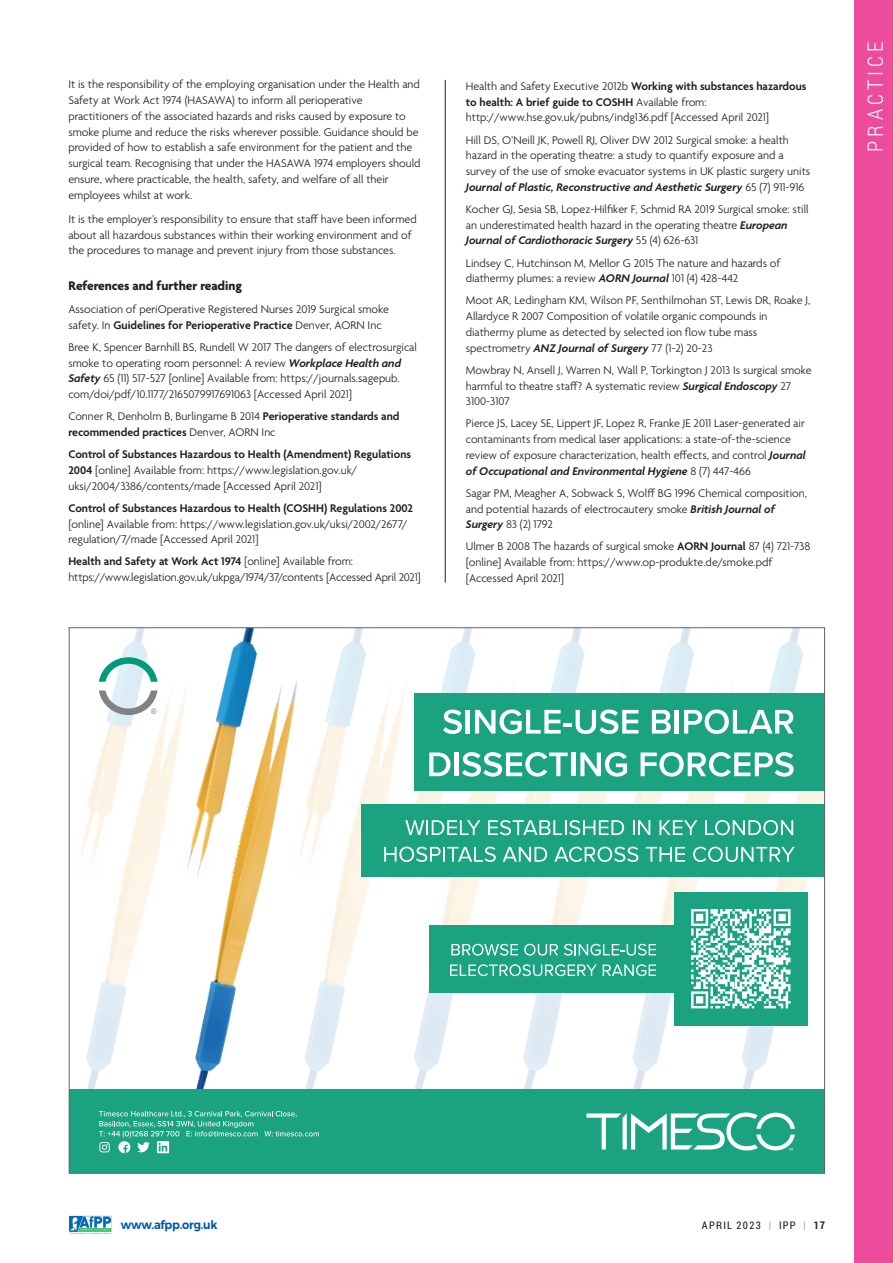
<style>
.page{position:relative;width:893px;height:1263px;background:#fff}
.page>*{position:absolute;margin:0;border:0;box-sizing:border-box;transform-origin:0 0}
.t1{font:300 21px "Roboto Condensed";color:#fff}
.t2{font:700 13.5px "Agenda";color:#231f20}
.t3{font:300 12px/15.8px "Agenda";color:#231f20}
.t4{font:600 12px "Agenda";color:#231f20}
.t5{font:600 12px "Montserrat";letter-spacing:-.02em;color:#0157a5;scale:.95 1}
.t6{font:10.5px "Roboto Condensed";letter-spacing:.12em;color:#231f20}
.t7{font:700 10.5px "Roboto Condensed";color:#231f20}
.s1{font-weight:600}
.s2{font-weight:600;font-style:italic}
.s3{color:#939598}
.s4{font-weight:400;color:#939598}
</style>
<div class="page">
<div style="left:855px;top:0;width:38px;height:1263px;background:#ed4c9c"></div>
<hr style="left:445px;top:80px;width:1px;height:503px;background:#231f20">
<img style="left:69px;top:1215px;width:43px;height:19px">
<img style="left:773px;top:629px;width:30px;height:47px">
<img style="left:663px;top:629px;width:31px;height:47px">
<img style="left:554px;top:629px;width:31px;height:47px">
<img style="left:445px;top:629px;width:30px;height:47px">
<img style="left:336px;top:629px;width:30px;height:47px">
<img style="left:122px;top:629px;width:26px;height:28px">
<img style="left:745px;top:676px;width:78px;height:413px">
<img style="left:636px;top:676px;width:109px;height:413px">
<img style="left:527px;top:676px;width:109px;height:413px">
<img style="left:417px;top:676px;width:110px;height:413px">
<img style="left:308px;top:676px;width:109px;height:413px">
<img style="left:81px;top:679px;width:95px;height:410px">
<img style="left:176px;top:681px;width:132px;height:408px">
<img style="left:179px;top:629px;width:86px;height:250px">
<div style="left:69px;top:1089px;width:756px;height:84px;background:#1ba381"></div>
<svg style="left:99px;top:657px;width:58px;height:25px"></svg>
<svg style="left:99px;top:690px;width:58px;height:25px"></svg>
<svg style="left:586px;top:1112px;width:209px;height:38px"></svg>
<div style="left:414px;top:693px;width:411px;height:98px;background:#1ba381"></div>
<svg style="left:443px;top:709px;width:19px;height:25px"></svg>
<hr style="left:466px;top:710px;width:4px;height:23px;background:#fff">
<svg style="left:475px;top:709px;width:163px;height:25px"></svg>
<svg style="left:652px;top:710px;width:19px;height:23px"></svg>
<hr style="left:675px;top:710px;width:4px;height:23px;background:#fff">
<svg style="left:684px;top:709px;width:109px;height:25px"></svg>
<svg style="left:429px;top:752px;width:21px;height:24px"></svg>
<div style="left:454px;top:752px;width:5px;height:24px;background:#fff"></div>
<svg style="left:462px;top:752px;width:106px;height:25px"></svg>
<hr style="left:571px;top:752px;width:4px;height:24px;background:#fff">
<svg style="left:580px;top:752px;width:47px;height:25px"></svg>
<svg style="left:641px;top:752px;width:153px;height:25px"></svg>
<div style="left:361px;top:804px;width:464px;height:72px;background:#1ba381"></div>
<svg style="left:405px;top:820px;width:75px;height:15px"></svg>
<svg style="left:488px;top:820px;width:136px;height:15px"></svg>
<svg style="left:633px;top:820px;width:17px;height:15px"></svg>
<svg style="left:659px;top:820px;width:38px;height:15px"></svg>
<svg style="left:705px;top:820px;width:88px;height:15px"></svg>
<svg style="left:384px;top:847px;width:112px;height:15px"></svg>
<svg style="left:503px;top:847px;width:44px;height:15px"></svg>
<svg style="left:554px;top:847px;width:84px;height:15px"></svg>
<svg style="left:646px;top:847px;width:39px;height:15px"></svg>
<svg style="left:693px;top:847px;width:102px;height:15px"></svg>
<div style="left:674px;top:892px;width:134px;height:133px;background:#1ba381"></div>
<svg style="left:691px;top:909px;width:99px;height:99px"></svg>
<div style="left:429px;top:925px;width:245px;height:67px;background:#1ba381"></div>
<svg style="left:451px;top:944px;width:67px;height:11px"></svg>
<svg style="left:524px;top:944px;width:34px;height:11px"></svg>
<svg style="left:564px;top:944px;width:92px;height:12px"></svg>
<svg style="left:450px;top:964px;width:147px;height:12px"></svg>
<svg style="left:603px;top:964px;width:53px;height:12px"></svg>
<svg style="left:99px;top:1111px;width:220px;height:42px"></svg>
<p class="t3" style="left:68px;top:78px;width:354px">It is the responsibility of the employing organisation under the Health and Safety at Work Act 1974 (HASAWA) to inform all perioperative practitioners of the associated hazards and risks caused by exposure to smoke plume and reduce the risks wherever possible. Guidance should be provided of how to establish a safe environment for the patient and the surgical team. Recognising that under the HASAWA 1974 employers should ensure, where practicable, the health, safety, and welfare of all their employees whilst at work.</p>
<p class="t3" style="left:68px;top:212px;width:350px">It is the employer’s responsibility to ensure that staff have been informed about all hazardous substances within their working environment and of the procedures to manage and prevent injury from those substances.</p>
<p class="t2" style="left:68px;top:278px;width:175px">References and further reading</p>
<p class="t3" style="left:68px;top:302px;width:322px">Association of periOperative Registered Nurses 2019 Surgical smoke safety. In <span class="s1">Guidelines for Perioperative Practice</span> Denver, AORN Inc</p>
<p class="t3" style="left:68px;top:340px;width:350px">Bree K, Spencer Barnhill BS, Rundell W 2017 The dangers of electrosurgical smoke to operating room personnel: A review <span class="s2">Workplace Health and Safety</span> 65 (11) 517-527 [online] Available from: https://journals.sagepub. com/doi/pdf/10.1177/2165079917691063 [Accessed April 2021]</p>
<p class="t3" style="left:68px;top:409px;width:333px">Conner R, Denholm B, Burlingame B 2014 <span class="s1">Perioperative standards and recommended practices</span> Denver, AORN Inc</p>
<p class="t3" style="left:68px;top:447px;width:344px"><span class="s1">Control of Substances Hazardous to Health (Amendment) Regulations<br>2004</span> [online] Available from: https://www.legislation.gov.uk/ uksi/2004/3386/contents/made [Accessed April 2021]</p>
<p class="t4" style="left:68px;top:501px;width:346px">Control of Substances Hazardous to Health (COSHH) Regulations 2002</p>
<p class="t3" style="left:68px;top:516px;width:341px">[online] Available from: https://www.legislation.gov.uk/uksi/2002/2677/ regulation/7/made [Accessed April 2021]</p>
<p class="t3" style="left:68px;top:554px;width:354px"><span class="s1">Health and Safety at Work Act 1974</span> [online] Available from: https://www.legislation.gov.uk/ukpga/1974/37/contents [Accessed April 2021]</p>
<p class="t3" style="left:466px;top:79px;width:342px">Health and Safety Executive 2012b <span class="s1">Working with substances hazardous to health: A brief guide to COSHH</span> Available from: http://www.hse.gov.uk/pubns/indg136.pdf [Accessed April 2021]</p>
<p class="t3" style="left:466px;top:133px;width:346px">Hill DS, O’Neill JK, Powell RJ, Oliver DW 2012 Surgical smoke: a health hazard in the operating theatre: a study to quantify exposure and a survey of the use of smoke evacuator systems in UK plastic surgery units <span class="s2">Journal of Plastic, Reconstructive and Aesthetic Surgery</span> 65 (7) 911-916</p>
<p class="t3" style="left:466px;top:202px;width:344px">Kocher GJ, Sesia SB, Lopez-Hilfiker F, Schmid RA 2019 Surgical smoke: still an underestimated health hazard in the operating theatre <span class="s2">European<br>Journal of Cardiothoracic Surgery</span> 55 (4) 626-631</p>
<p class="t3" style="left:466px;top:256px;width:316px">Lindsey C, Hutchinson M, Mellor G 2015 The nature and hazards of diathermy plumes: a review <span class="s2">AORN Journal</span> 101 (4) 428-442</p>
<p class="t3" style="left:466px;top:293px;width:346px">Moot AR, Ledingham KM, Wilson PF, Senthilmohan ST, Lewis DR, Roake J, Allardyce R 2007 Composition of volatile organic compounds in diathermy plume as detected by selected ion flow tube mass spectrometry <span class="s2">ANZ Journal of Surgery</span> 77 (1-2) 20-23</p>
<p class="t3" style="left:466px;top:363px;width:347px">Mowbray N, Ansell J, Warren N, Wall P, Torkington J 2013 Is surgical smoke harmful to theatre staff? A systematic review <span class="s2">Surgical Endoscopy</span> 27<br>3100-3107</p>
<p class="t3" style="left:466px;top:416px;width:342px">Pierce JS, Lacey SE, Lippert JF, Lopez R, Franke JE 2011 Laser-generated air contaminants from medical laser applications: a state-of-the-science review of exposure characterization, health effects, and control <span class="s2">Journal of Occupational and Environmental Hygiene</span> 8 (7) 447-466</p>
<p class="t3" style="left:466px;top:486px;width:343px">Sagar PM, Meagher A, Sobwack S, Wolff BG 1996 Chemical composition, and potential hazards of electrocautery smoke <span class="s2">British Journal of<br>Surgery</span> 83 (2) 1792</p>
<p class="t3" style="left:466px;top:539px;width:346px">Ulmer B 2008 The hazards of surgical smoke <span class="s1">AORN Journal</span> 87 (4) 721-738 [online] Available from: https://www.op-produkte.de/smoke.pdf [Accessed April 2021]</p>
<h1 class="t1" style="left:861px;top:152px;width:109px;rotate:-90deg">practice</h1>
<p class="t5" style="left:121px;top:1217px;width:103px">www.afpp.org.uk</p>
<p class="t6" style="left:702px;top:1218px;width:84px">april 2023 <span class="s3">|</span> IPP</p>
<p class="t7" style="left:804px;top:1218px;width:23px"><span class="s4">|</span> 17</p>
</div>
